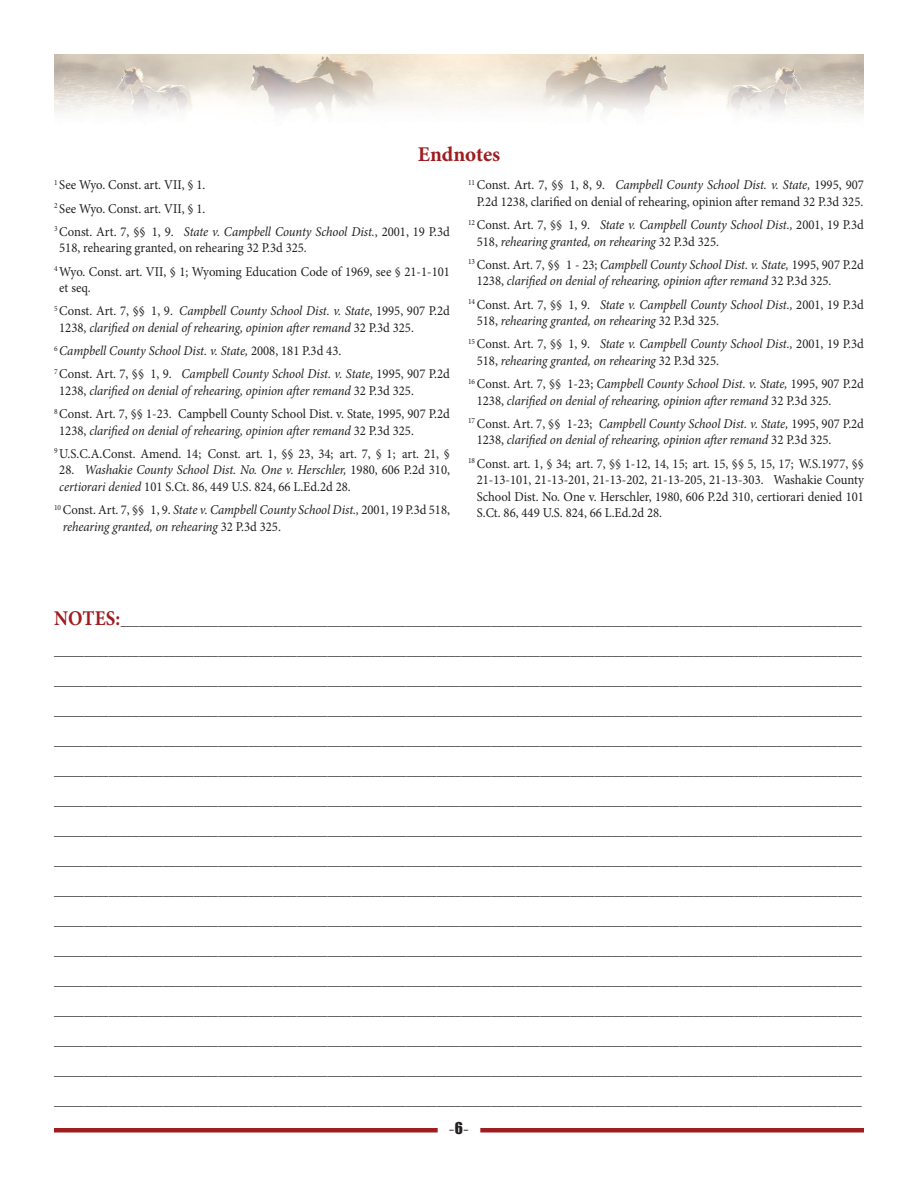
<style>
.page{position:relative;width:918px;height:1188px;background:#fff}
.page>*{position:absolute;margin:0;border:0;box-sizing:border-box;transform-origin:0 0}
.t1{font:700 21px "Minion Pro";color:#9f1c1f}
.t2{font:18px "Times";color:#231f20}
.t3{font:italic 13.5px "Minion Pro";letter-spacing:-.01em;color:#231f20;scale:.9 1}
.t4{font:italic 13.5px/16.5px "Minion Pro";letter-spacing:-.01em;color:#231f20;scale:.94 1}
.t5{font:13.5px/23.2px "Minion Pro";color:#231f20;scale:.94 1}
.s1{font-style:italic}
.s2{font-style:normal}
.s3{font-weight:700;font-style:normal;font-size:21px;color:#9f1c1f}
.s4{font-family:"Impact";font-size:15px}
</style>
<div class="page">
<hr style="left:54px;top:1128px;width:384px;height:4px;background:#9f1c1f">
<hr style="left:480px;top:1128px;width:384px;height:4px;background:#9f1c1f">
<img style="left:54px;top:54px;width:810px;height:61px">
<h1 class="t1" style="left:418px;top:139px;width:84px">Endnotes</h1>
<p class="t5" style="left:54px;top:174px;width:423px"><sup>1</sup> See Wyo. Const. art. VII, § 1.<br><sup>2</sup> See Wyo. Const. art. VII, § 1.<br><sup>3</sup> Const. Art. 7, §§ 1, 9. <span class="s1">State v. Campbell County School Dist.</span>, 2001, 19 P.3d</p>
<p class="t5" style="left:54px;top:237px;width:423px;text-indent:5px">518, rehearing granted, on rehearing 32 P.3d 325.<br><sup>4</sup> Wyo. Const. art. VII, § 1; Wyoming Education Code of 1969, see § 21-1-101</p>
<p class="t5" style="left:54px;top:276px;width:423px;text-indent:5px">et seq.<br><sup>5</sup> Const. Art. 7, §§ 1, 9. <span class="s1">Campbell County School Dist. v. State</span>, 1995, 907 P.2d</p>
<p class="t4" style="left:54px;top:316px;width:423px;line-height:23.2px;text-indent:5px"><span class="s2">1238,</span> clarified on denial of rehearing, opinion after remand <span class="s2">32 P.3d 325.<br></span><sup>6</sup> Campbell County School Dist. v. State, <span class="s2">2008, 181 P.3d 43.<br></span><sup>7</sup> <span class="s2">Const. Art. 7, §§ 1, 9.</span> Campbell County School Dist. v. State<span class="s2">, 1995, 907 P.2d</span></p>
<p class="t5" style="left:54px;top:379px;width:423px;text-indent:5px">1238, <span class="s1">clarified on denial of rehearing, opinion after remand</span> 32 P.3d 325.<br><sup>8</sup> Const. Art. 7, §§ 1-23. Campbell County School Dist. v. State, 1995, 907 P.2d</p>
<p class="t5" style="left:54px;top:419px;width:423px;text-indent:5px">1238, <span class="s1">clarified on denial of rehearing, opinion after remand</span> 32 P.3d 325.<br><sup>9</sup> U.S.C.A.Const. Amend. 14; Const. art. 1, §§ 23, 34; art. 7, § 1; art. 21, §</p>
<p class="t4" style="left:59px;top:462px;width:417px"><span class="s2">28.</span> Washakie County School Dist. No. One v. Herschler, <span class="s2">1980, 606 P.2d 310, </span>certiorari denied <span class="s2">101 S.Ct. 86, 449 U.S. 824, 66 L.Ed.2d 28.</span></p>
<p class="t4" style="left:63px;top:502px;width:413px;text-indent:-9px"><sup>10</sup> <span class="s2">Const. Art. 7, §§ 1, 9.</span> State v. Campbell County School Dist., <span class="s2">2001, 19 P.3d 518, </span>rehearing granted, on rehearing <span class="s2">32 P.3d 325.</span></p>
<p class="t5" style="left:468px;top:177px;width:423px;line-height:16.5px;text-align:right"><sup>11</sup> Const. Art. 7, §§ 1, 8, 9. <span class="s1">Campbell County School Dist. v. State,</span> 1995, 907<br>P.2d 1238, clarified on denial of rehearing, opinion after remand 32 P.3d 325.</p>
<p class="t4" style="left:477px;top:217px;width:413px;text-indent:-9px"><sup>12</sup> <span class="s2">Const. Art. 7, §§ 1, 9.</span> State v. Campbell County School Dist., <span class="s2">2001, 19 P.3d<br>518,</span> rehearing granted, on rehearing <span class="s2">32 P.3d 325.</span></p>
<p class="t4" style="left:477px;top:256px;width:413px;text-indent:-9px"><sup>13</sup> <span class="s2">Const. Art. 7, §§ 1 - 23;</span> Campbell County School Dist. v. State, <span class="s2">1995, 907 P.2d<br>1238,</span> clarified on denial of rehearing, opinion after remand <span class="s2">32 P.3d 325.</span></p>
<p class="t4" style="left:477px;top:296px;width:413px;text-indent:-9px"><sup>14</sup> <span class="s2">Const. Art. 7, §§ 1, 9.</span> State v. Campbell County School Dist., <span class="s2">2001, 19 P.3d<br>518,</span> rehearing granted, on rehearing <span class="s2">32 P.3d 325.</span></p>
<p class="t4" style="left:477px;top:336px;width:413px;text-indent:-9px"><sup>15</sup> <span class="s2">Const. Art. 7, §§ 1, 9.</span> State v. Campbell County School Dist., <span class="s2">2001, 19 P.3d<br>518,</span> rehearing granted, on rehearing <span class="s2">32 P.3d 325.</span></p>
<p class="t4" style="left:477px;top:376px;width:413px;text-indent:-9px"><sup>16</sup> <span class="s2">Const. Art. 7, §§ 1-23;</span> Campbell County School Dist. v. State, <span class="s2">1995, 907 P.2d<br>1238,</span> clarified on denial of rehearing, opinion after remand <span class="s2">32 P.3d 325.</span></p>
<p class="t4" style="left:477px;top:415px;width:413px;text-indent:-9px"><sup>17</sup> <span class="s2">Const. Art. 7, §§ 1-23;</span> Campbell County School Dist. v. State, <span class="s2">1995, 907 P.2d<br>1238,</span> clarified on denial of rehearing, opinion after remand <span class="s2">32 P.3d 325.</span></p>
<p class="t5" style="left:477px;top:455px;width:413px;line-height:16.5px;text-align:justify;text-indent:-9px"><sup>18</sup> Const. art. 1, § 34; art. 7, §§ 1-12, 14, 15; art. 15, §§ 5, 15, 17; W.S.1977, §§ 21-13-101, 21-13-201, 21-13-202, 21-13-205, 21-13-303. Washakie County School Dist. No. One v. Herschler, 1980, 606 P.2d 310, certiorari denied 101<br>S.Ct. 86, 449 U.S. 824, 66 L.Ed.2d 28.</p>
<p class="t3" style="left:54px;top:611px;width:899px"><span class="s3">NOTES:</span>__________________________________________________________________________________________________________________________</p>
<p class="t3" style="left:54px;top:641px;width:899px">_____________________________________________________________________________________________________________________________________</p>
<p class="t3" style="left:54px;top:671px;width:899px">_____________________________________________________________________________________________________________________________________</p>
<p class="t3" style="left:54px;top:701px;width:899px">_____________________________________________________________________________________________________________________________________</p>
<p class="t3" style="left:54px;top:731px;width:899px">_____________________________________________________________________________________________________________________________________</p>
<p class="t3" style="left:54px;top:761px;width:899px">_____________________________________________________________________________________________________________________________________</p>
<p class="t3" style="left:54px;top:791px;width:899px">_____________________________________________________________________________________________________________________________________</p>
<p class="t3" style="left:54px;top:821px;width:899px">_____________________________________________________________________________________________________________________________________</p>
<p class="t3" style="left:54px;top:851px;width:899px">_____________________________________________________________________________________________________________________________________</p>
<p class="t3" style="left:54px;top:881px;width:899px">_____________________________________________________________________________________________________________________________________</p>
<p class="t3" style="left:54px;top:911px;width:899px">_____________________________________________________________________________________________________________________________________</p>
<p class="t3" style="left:54px;top:941px;width:899px">_____________________________________________________________________________________________________________________________________</p>
<p class="t3" style="left:54px;top:971px;width:899px">_____________________________________________________________________________________________________________________________________</p>
<p class="t3" style="left:54px;top:1001px;width:899px">_____________________________________________________________________________________________________________________________________</p>
<p class="t3" style="left:54px;top:1031px;width:899px">_____________________________________________________________________________________________________________________________________</p>
<p class="t3" style="left:54px;top:1061px;width:899px">_____________________________________________________________________________________________________________________________________</p>
<p class="t3" style="left:54px;top:1091px;width:899px">_____________________________________________________________________________________________________________________________________</p>
<h2 class="t2" style="left:449px;top:1111px;width:22px">-<span class="s4">6</span>-</h2>
</div>
